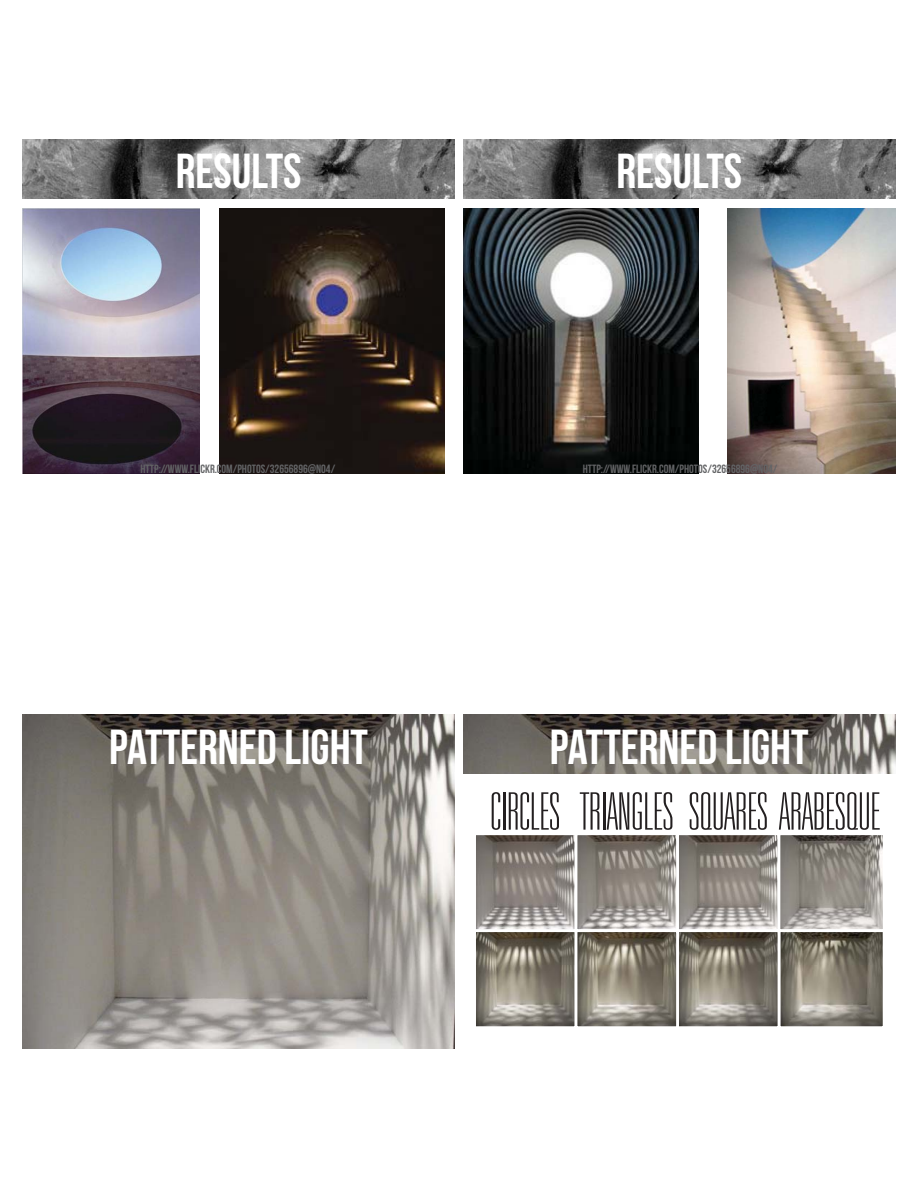
<style>
.page{position:relative;width:918px;height:1188px;background:#fff}
.page>*{position:absolute;margin:0;border:0;box-sizing:border-box;transform-origin:0 0}
.t1{font:100 ultra-condensed 51.75px "Univers LT Std";color:#231f20}
.t2{font:49.05px "Bebas Neue";color:#fff}
.t3{font:12px "Bebas Neue";color:#636466}
</style>
<div class="page">
<img style="left:23px;top:139px;width:432px;height:59px">
<img style="left:219px;top:208px;width:225px;height:265px">
<img style="left:23px;top:208px;width:176px;height:265px">
<img style="left:728px;top:208px;width:167px;height:265px">
<img style="left:463px;top:139px;width:432px;height:59px">
<img style="left:463px;top:208px;width:236px;height:265px">
<img style="left:23px;top:715px;width:432px;height:334px">
<img style="left:463px;top:715px;width:432px;height:59px">
<img style="left:477px;top:836px;width:405px;height:189px">
<div style="left:473px;top:832px;width:104px;height:100px;border:3px solid #fff"></div>
<div style="left:676px;top:832px;width:104px;height:100px;border:3px solid #fff"></div>
<div style="left:778px;top:832px;width:108px;height:100px;border:3px solid #fff"></div>
<div style="left:778px;top:929px;width:108px;height:100px;border:3px solid #fff"></div>
<div style="left:676px;top:929px;width:104px;height:100px;border:3px solid #fff"></div>
<div style="left:473px;top:929px;width:104px;height:100px;border:3px solid #fff"></div>
<div style="left:575px;top:832px;width:104px;height:100px;border:3px solid #fff"></div>
<div style="left:575px;top:929px;width:104px;height:100px;border:3px solid #fff"></div>
<h2 class="t2" style="left:176px;top:143px;width:127px">RESULTS</h2>
<p class="t3" style="left:141px;top:462px;width:196px">HTTP://WWW.FLICKR.COM/PHOTOS/32656896@N04/</p>
<h2 class="t2" style="left:616px;top:143px;width:127px">RESULTS</h2>
<p class="t3" style="left:583px;top:462px;width:196px">HTTP://WWW.FLICKR.COM/PHOTOS/32656896@N04/</p>
<h2 class="t2" style="left:109px;top:718px;width:260px">PATTERNED LIGHT</h2>
<h2 class="t2" style="left:550px;top:718px;width:260px">PATTERNED LIGHT</h2>
<h1 class="t1" style="left:491px;top:782px;width:391px">CIRCLES TRIANGLES SQUARES ARABESQUE</h1>
</div>
